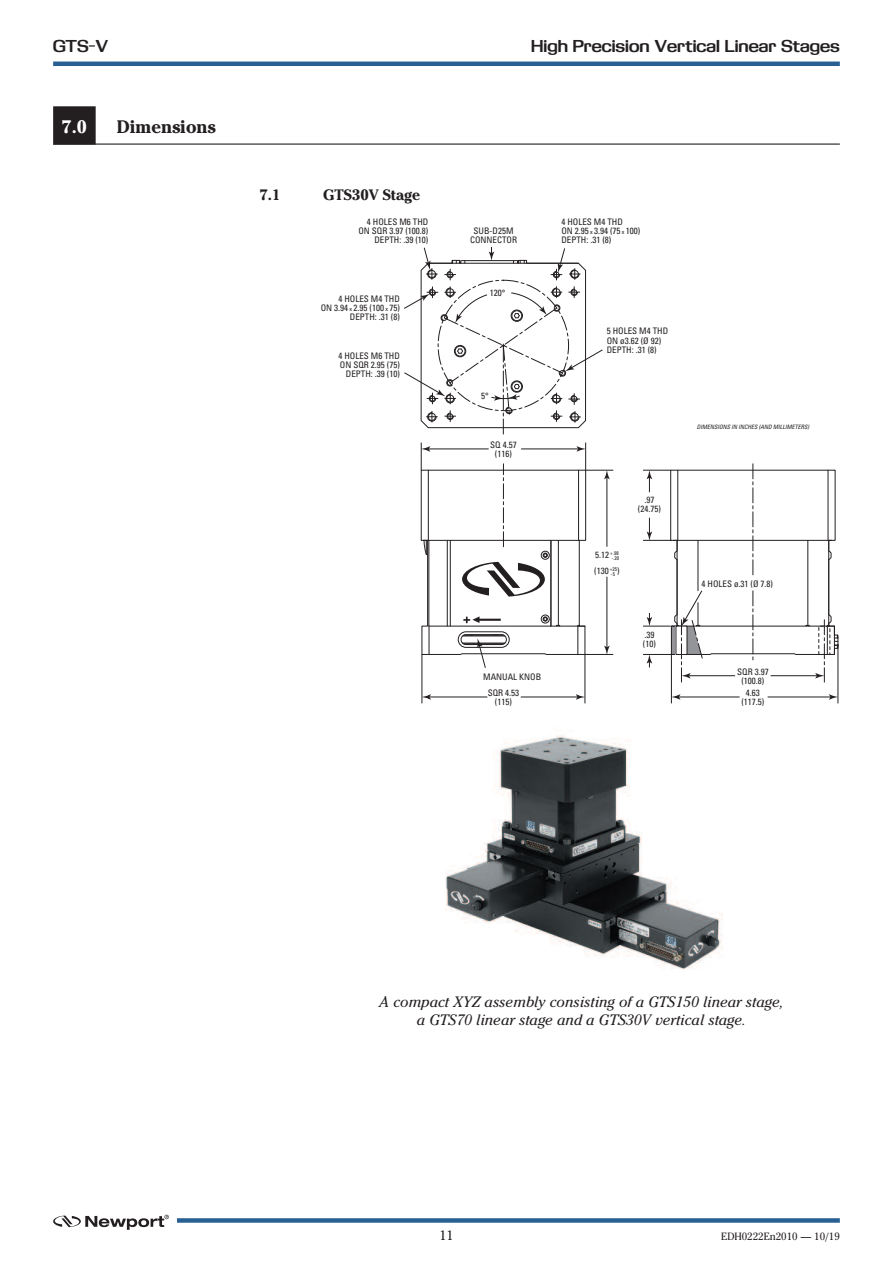
<style>
.page{position:relative;width:893px;height:1263px;background:#fff}
.page>*{position:absolute;margin:0;border:0;box-sizing:border-box;transform-origin:0 0}
.t1{font:700 18px "Cheltenham";color:#231f20}
.t2{font:italic 15px/18px "Cheltenham";color:#231f20;text-align:center}
.t3{font:700 15px "Kasse FLF";color:#231f20}
.t4{font:700 15px "Cheltenham";color:#231f20}
.t5{font:13.5px "Cheltenham";color:#231f20}
.t6{font:10.5px "Cheltenham";color:#231f20}
.t7{font:condensed 9px/9px "Univers";color:#231f20;text-align:center}
.t8{font:italic condensed 6px "Univers";color:#231f20}
.t9{font:condensed 5.25px "Univers";color:#231f20}
.s1{color:#fff}
.s2{font-size:6px}
</style>
<div class="page">
<div style="left:53px;top:1218px;width:787px;height:5px;background:#286093"></div>
<hr style="left:53px;top:62px;width:787px;height:4px;background:#286093">
<div style="left:49px;top:1212px;width:127px;height:25px;background:#fff"></div>
<svg style="left:53px;top:1215px;width:116px;height:15px"></svg>
<div style="left:53px;top:106px;width:43px;height:39px;background:#231f20"></div>
<hr style="left:53px;top:144px;width:787px;height:1px;background:#231f20">
<hr style="left:422px;top:654px;width:1px;height:49px;background:#231f20">
<hr style="left:521px;top:697px;width:57px;height:1px;background:#231f20">
<hr style="left:429px;top:697px;width:58px;height:1px;background:#231f20">
<svg style="left:576px;top:694px;width:9px;height:6px"></svg>
<svg style="left:422px;top:694px;width:9px;height:6px"></svg>
<hr style="left:585px;top:654px;width:1px;height:49px;background:#231f20">
<hr style="left:671px;top:654px;width:1px;height:49px;background:#231f20">
<hr style="left:768px;top:697px;width:63px;height:1px;background:#231f20">
<hr style="left:678px;top:697px;width:62px;height:1px;background:#231f20">
<svg style="left:829px;top:694px;width:9px;height:6px"></svg>
<svg style="left:671px;top:694px;width:9px;height:6px"></svg>
<svg style="left:420px;top:442px;width:193px;height:226px"></svg>
<hr style="left:838px;top:644px;width:1px;height:59px;background:#231f20">
<svg style="left:404px;top:247px;width:199px;height:187px"></svg>
<svg style="left:643px;top:464px;width:195px;height:218px"></svg>
<img style="left:445px;top:735px;width:278px;height:235px">
<h2 class="t3" style="left:53px;top:36px;width:57px">GTS-V</h2>
<h2 class="t3" style="left:531px;top:36px;width:310px">High Precision Vertical Linear Stages</h2>
<h1 class="t1" style="left:62px;top:120px;width:155px"><span class="s1">7.0 —</span>Dimensions</h1>
<h2 class="t4" style="left:259px;top:189px;width:22px">7.1</h2>
<h2 class="t4" style="left:323px;top:189px;width:99px">GTS30V Stage</h2>
<p class="t7" style="left:358px;top:218px;width:71px;text-align:right">4 HOLES M6 THD<br>ON SQR 3.97 (100.8)<br>DEPTH: .39 (10)</p>
<p class="t7" style="left:561px;top:218px;width:81px;text-align:left">4 HOLES M4 THD<br>ON 2.95 <span class="s2">x</span> 3.94 (75 <span class="s2">x</span> 100)<br>DEPTH: .31 (8)</p>
<p class="t7" style="left:470px;top:227px;width:49px">SUB-D25M<br>CONNECTOR</p>
<p class="t7" style="left:321px;top:295px;width:81px;text-align:right">4 HOLES M4 THD<br>ON 3.94 <span class="s2">x</span> 2.95 (100 <span class="s2">x</span> 75)<br>DEPTH: .31 (8)</p>
<p class="t7" style="left:338px;top:352px;width:63px;text-align:right">4 HOLES M6 THD<br>ON SQR 2.95 (75)<br>DEPTH: .39 (10)</p>
<p class="t7" style="left:490px;top:289px;width:17px">120°</p>
<p class="t7" style="left:481px;top:392px;width:9px">5°</p>
<p class="t7" style="left:490px;top:441px;width:28px">SQ 4.57 (116)</p>
<p class="t7" style="left:483px;top:673px;width:59px">MANUAL KNOB</p>
<p class="t7" style="left:488px;top:689px;width:33px">SQR 4.53 (115)</p>
<p class="t7" style="left:607px;top:327px;width:63px;text-align:left">5 HOLES M4 THD<br>ON ø3.62 (Ø 92)<br>DEPTH: .31 (8)</p>
<p class="t7" style="left:595px;top:551px;width:25px">5.12 <sup>+.98</sup></p>
<p class="t9" style="left:611px;top:556px;width:9px">-.20</p>
<p class="t7" style="left:594px;top:567px;width:27px">(130 <sup>+25</sup>)</p>
<p class="t9" style="left:611px;top:572px;width:6px">-5</p>
<p class="t7" style="left:638px;top:496px;width:24px">.97 (24.75)</p>
<p class="t7" style="left:643px;top:631px;width:14px;text-align:left">.39 (10)</p>
<p class="t8" style="left:697px;top:425px;width:114px">DIMENSIONS IN INCHES (AND MILLIMETERS)</p>
<p class="t7" style="left:702px;top:580px;width:73px">4 HOLES ø.31 (Ø 7.8)</p>
<p class="t7" style="left:737px;top:668px;width:33px">SQR 3.97 (100.8)</p>
<p class="t7" style="left:741px;top:689px;width:24px">4.63 (117.5)</p>
<h2 class="t2" style="left:379px;top:994px;width:406px">A compact XYZ assembly consisting of a GTS150 linear stage, a GTS70 linear stage and a GTS30V vertical stage.</h2>
<h3 class="t5" style="left:439px;top:1227px;width:16px">11</h3>
<p class="t6" style="left:721px;top:1230px;width:120px">EDH0222En2010 — 10/19</p>
</div>
